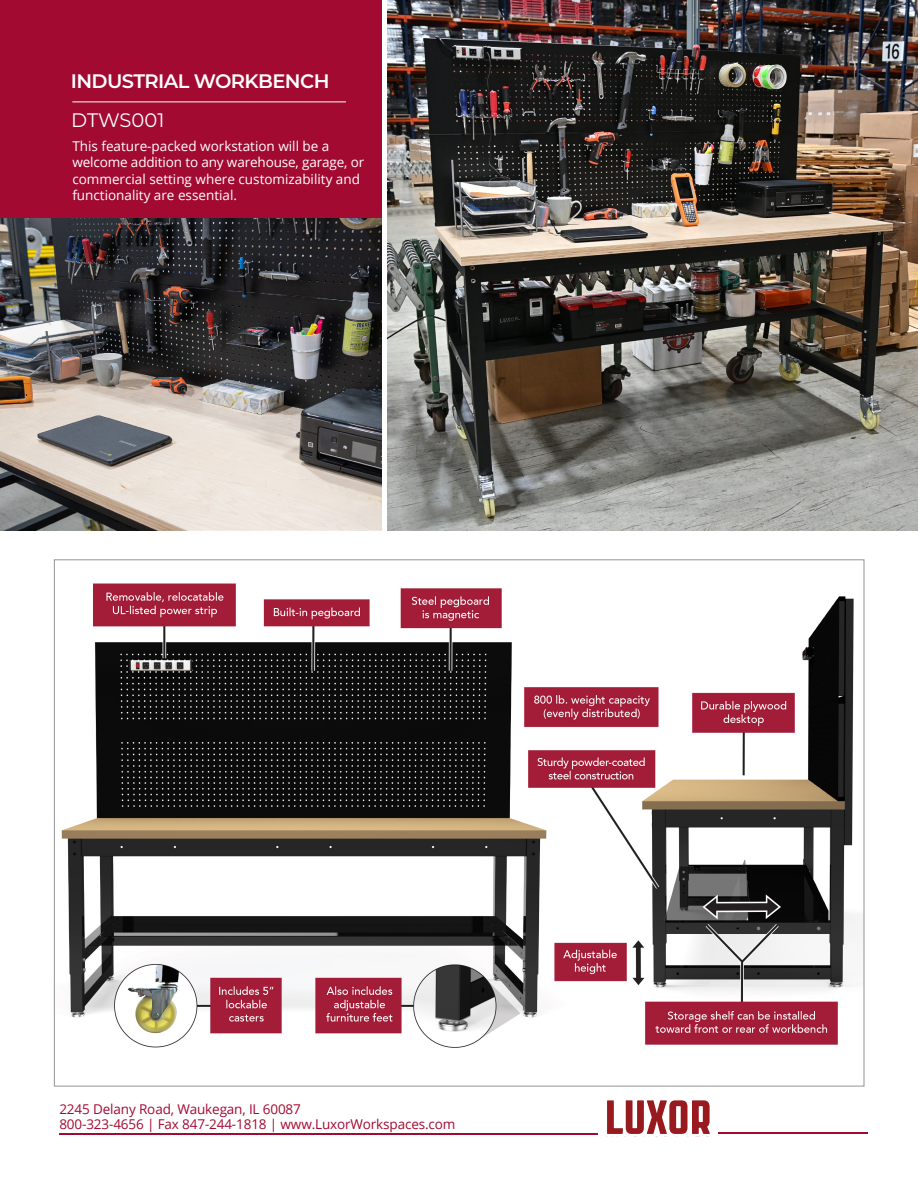
<style>
.page{position:relative;width:918px;height:1188px;background:#fff}
.page>*{position:absolute;margin:0;border:0;box-sizing:border-box;transform-origin:0 0}
.Cover_Headline_-_Col{font:600 19.5px "Montserrat";letter-spacing:-.03em;color:#fff}
.Small_Headline_cover{font:19.5px "Montserrat";letter-spacing:-.005em;color:#fff}
.Description_Text{font:13.5px/16.2px "Open Sans";color:#fff}
.Footer_Contact_info{font:13.5px "Open Sans";letter-spacing:-.01em;color:#a30a32}
</style>
<div class="page">
<div style="left:0;top:0;width:381px;height:220px;background:#a30a32"></div>
<hr style="left:72px;top:102px;width:274px;height:1px;background:#fff">
<hr style="left:59px;top:1133px;width:539px;height:1px;background:#a30a32">
<hr style="left:718px;top:1133px;width:150px;height:1px;background:#a30a32">
<svg style="left:607px;top:1100px;width:103px;height:34px"></svg>
<img style="left:61px;top:583px;width:801px;height:465px">
<img style="left:388px;top:0;width:530px;height:531px">
<img style="left:0;top:219px;width:381px;height:311px">
<p class="Cover_Headline_-_Col" style="left:71px;top:67px;width:260px">INDUSTRIAL WORKBENCH</p>
<p class="Small_Headline_cover" style="left:71px;top:107px;width:95px">DTWS001</p>
<p class="Description_Text" style="left:72px;top:138px;width:293px">This feature-packed workstation will be a welcome addition to any warehouse, garage, or commercial setting where customizability and functionality are essential.</p>
<p class="Footer_Contact_info" style="left:59px;top:1100px;width:243px">2245 Delany Road, Waukegan, IL 60087</p>
<p class="Footer_Contact_info" style="left:59px;top:1115px;width:398px">800-323-4656 | Fax 847-244-1818 | www.LuxorWorkspaces.com</p>
</div>
